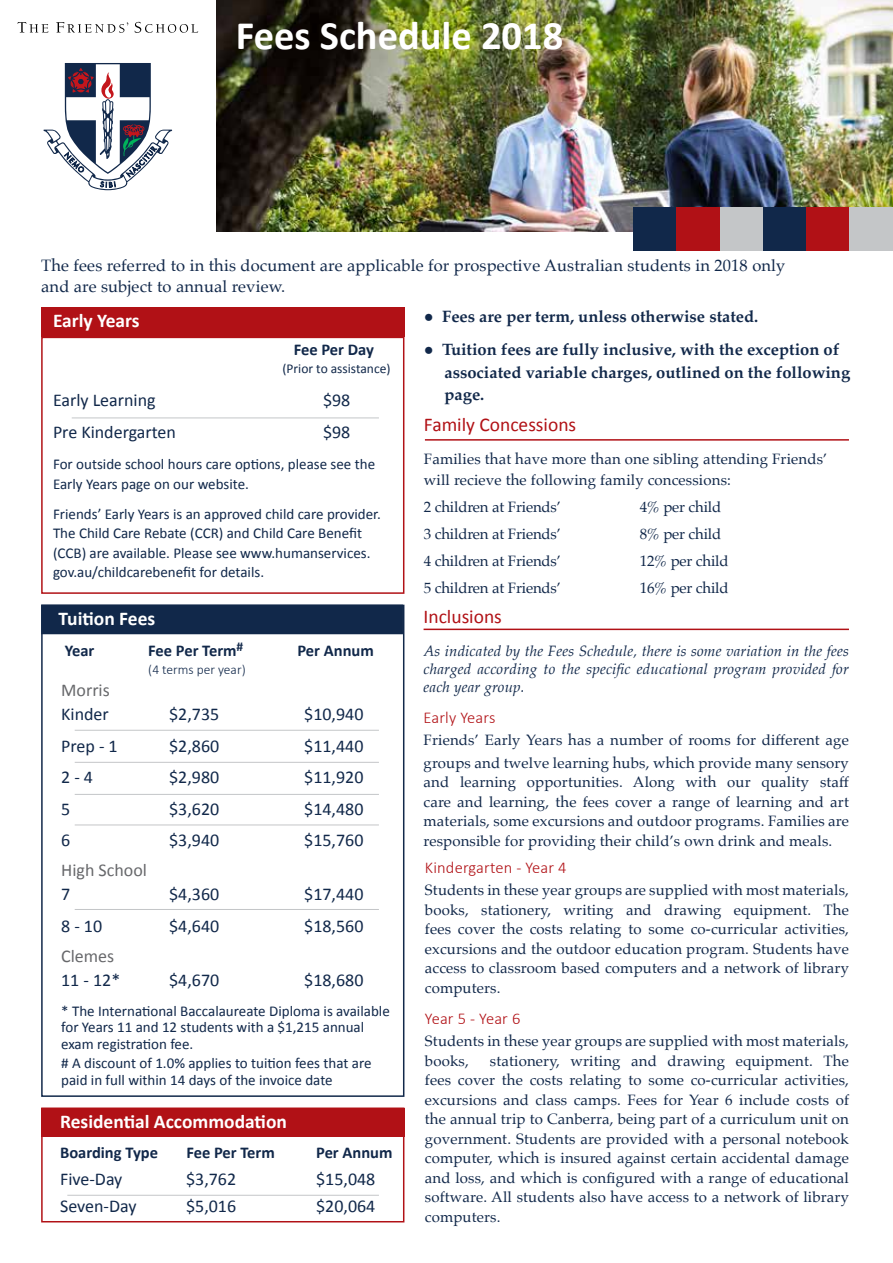
<style>
.page{position:relative;width:893px;height:1263px;background:#fff}
.page>*{position:absolute;margin:0;border:0;box-sizing:border-box;transform-origin:0 0}
.t1{font:700 40.5px "Calibri";color:#fff}
.t2{font:700 19.5px "Calibri";color:#fff}
.t3{font:19.5px "Calibri";color:#b11116}
.t4{font:18px "Calibri";color:#11284a}
.t5{font:18px "Calibri";color:#67686b}
.t6{font:700 16.5px/22.5px "Palatino";color:#11284a}
.t7{font:16.5px/21px "Palatino";letter-spacing:.01em;color:#11284a}
.t8{font:700 16.5px "Calibri";color:#11284a}
.t9{font:300 16.5px "Calibri";letter-spacing:.01em;color:#b11116}
.t10{font:15px/19.5px "Palatino";letter-spacing:.01em;color:#11284a}
.t11{font:15px/19.5px "Calibri";color:#11284a}
.t12{font:italic 15px/18px "Palatino";letter-spacing:.01em;color:#11284a;text-align:justify}
.t13{font:15px "Palatino";letter-spacing:-.01em;color:#11284a}
.t14{font:13.5px "Calibri";color:#11284a}
.t15{font:300 13.5px "Calibri";color:#11284a}
</style>
<div class="page">
<div style="left:41px;top:605px;width:363px;height:492px;border:2px solid #11284a"></div>
<div style="left:41px;top:1107px;width:363px;height:115px;border:2px solid #b11116"></div>
<hr style="left:75px;top:730px;width:304px;height:1px;background:#c4c6c8">
<hr style="left:75px;top:762px;width:304px;height:1px;background:#c4c6c8">
<hr style="left:75px;top:794px;width:304px;height:1px;background:#c4c6c8">
<hr style="left:75px;top:825px;width:304px;height:1px;background:#c4c6c8">
<hr style="left:75px;top:909px;width:304px;height:1px;background:#c4c6c8">
<div style="left:41px;top:307px;width:363px;height:30px;background:#b11116"></div>
<div style="left:41px;top:337px;width:363px;height:257px;border:2px solid #b11116"></div>
<img style="left:216px;top:0;width:677px;height:232px">
<div style="left:634px;top:207px;width:43px;height:43px;background:#11284a"></div>
<div style="left:677px;top:207px;width:43px;height:43px;background:#b11116"></div>
<div style="left:720px;top:207px;width:43px;height:43px;background:#c4c6c8"></div>
<div style="left:763px;top:207px;width:44px;height:43px;background:#11284a"></div>
<div style="left:806px;top:207px;width:44px;height:43px;background:#b11116"></div>
<div style="left:850px;top:207px;width:43px;height:43px;background:#c4c6c8"></div>
<svg style="left:43px;top:63px;width:129px;height:127px"></svg>
<svg style="left:135px;top:22px;width:63px;height:11px"></svg>
<svg style="left:56px;top:22px;width:72px;height:11px"></svg>
<svg style="left:17px;top:22px;width:31px;height:10px"></svg>
<hr style="left:425px;top:439px;width:424px;height:2px;background:#b11116">
<div style="left:41px;top:1108px;width:363px;height:28px;background:#b11116"></div>
<hr style="left:67px;top:1195px;width:312px;height:1px;background:#c4c6c8">
<div style="left:41px;top:605px;width:362px;height:29px;background:#11284a"></div>
<hr style="left:72px;top:418px;width:307px;height:1px;background:#c4c6c8">
<hr style="left:424px;top:629px;width:425px;height:1px;background:#b11116">
<h1 class="t1" style="left:236px;top:10px;width:329px">Fees Schedule 2018</h1>
<p class="t7" style="left:41px;top:255px;width:746px">The fees referred to in this document are applicable for prospective Australian students in 2018 only and are subject to annual review.</p>
<p class="t6" style="left:424px;top:305px;width:336px">● Fees are per term, unless otherwise stated.</p>
<p class="t6" style="left:445px;top:338px;width:407px;text-indent:-21px">● Tuition fees are fully inclusive, with the exception of associated variable charges, outlined on the following page.</p>
<h2 class="t2" style="left:53px;top:308px;width:88px">Early Years</h2>
<p class="t8" style="left:294px;top:339px;width:82px">Fee Per Day</p>
<p class="t14" style="left:283px;top:360px;width:109px">(Prior to assistance)</p>
<p class="t4" style="left:53px;top:389px;width:104px">Early Learning</p>
<p class="t4" style="left:323px;top:389px;width:29px">$98</p>
<p class="t4" style="left:53px;top:421px;width:125px">Pre Kindergarten</p>
<p class="t4" style="left:323px;top:421px;width:29px">$98</p>
<p class="t11" style="left:53px;top:455px;width:324px">For outside school hours care options, please see the<br>Early Years page on our website.</p>
<p class="t11" style="left:53px;top:504px;width:329px">Friends’ Early Years is an approved child care provider.<br>The Child Care Rebate (CCR) and Child Care Benefit (CCB) are available. Please see www.humanservices. gov.au/childcarebenefit for details.</p>
<h2 class="t3" style="left:424px;top:412px;width:154px">Family Concessions</h2>
<p class="t10" style="left:424px;top:448px;width:405px;line-height:21px">Families that have more than one sibling attending Friends’ will recieve the following family concessions:</p>
<p class="t13" style="left:424px;top:494px;width:139px">2 children at Friends’</p>
<p class="t13" style="left:640px;top:494px;width:83px">4% per child</p>
<p class="t13" style="left:424px;top:521px;width:139px">3 children at Friends’</p>
<p class="t13" style="left:640px;top:521px;width:83px">8% per child</p>
<p class="t13" style="left:424px;top:548px;width:139px">4 children at Friends’</p>
<p class="t13" style="left:640px;top:548px;width:90px">12% per child</p>
<p class="t13" style="left:424px;top:575px;width:139px">5 children at Friends’</p>
<p class="t13" style="left:640px;top:575px;width:90px">16% per child</p>
<h2 class="t2" style="left:59px;top:606px;width:98px">Tuition Fees</h2>
<h2 class="t3" style="left:424px;top:605px;width:80px">Inclusions</h2>
<p class="t8" style="left:65px;top:639px;width:31px">Year</p>
<p class="t8" style="left:148px;top:639px;width:97px">Fee Per Term<sup>#</sup></p>
<p class="t8" style="left:297px;top:639px;width:78px">Per Annum</p>
<p class="t15" style="left:148px;top:661px;width:99px">(4 terms per year)</p>
<p class="t5" style="left:61px;top:679px;width:50px">Morris</p>
<p class="t4" style="left:61px;top:703px;width:49px">Kinder</p>
<p class="t4" style="left:169px;top:703px;width:52px">$2,735</p>
<p class="t4" style="left:304px;top:703px;width:61px">$10,940</p>
<p class="t4" style="left:61px;top:734px;width:58px">Prep - 1</p>
<p class="t4" style="left:169px;top:734px;width:52px">$2,860</p>
<p class="t4" style="left:304px;top:734px;width:61px">$11,440</p>
<p class="t4" style="left:61px;top:766px;width:33px">2-4</p>
<p class="t4" style="left:169px;top:766px;width:52px">$2,980</p>
<p class="t4" style="left:304px;top:766px;width:61px">$11,920</p>
<p class="t4" style="left:61px;top:797px;width:11px">5</p>
<p class="t4" style="left:169px;top:797px;width:52px">$3,620</p>
<p class="t4" style="left:304px;top:797px;width:61px">$14,480</p>
<p class="t4" style="left:61px;top:829px;width:11px">6</p>
<p class="t4" style="left:169px;top:829px;width:52px">$3,940</p>
<p class="t4" style="left:304px;top:829px;width:61px">$15,760</p>
<p class="t5" style="left:61px;top:859px;width:87px">High School</p>
<p class="t4" style="left:61px;top:883px;width:11px">7</p>
<p class="t4" style="left:169px;top:883px;width:52px">$4,360</p>
<p class="t4" style="left:304px;top:883px;width:61px">$17,440</p>
<p class="t4" style="left:61px;top:914px;width:43px">8-10</p>
<p class="t4" style="left:169px;top:914px;width:52px">$4,640</p>
<p class="t4" style="left:304px;top:914px;width:61px">$18,560</p>
<p class="t5" style="left:61px;top:944px;width:55px">Clemes</p>
<p class="t4" style="left:61px;top:968px;width:61px">11 - 12*</p>
<p class="t4" style="left:169px;top:968px;width:52px">$4,670</p>
<p class="t4" style="left:304px;top:968px;width:61px">$18,680</p>
<p class="t11" style="left:61px;top:1002px;width:330px;line-height:16.5px">* The International Baccalaureate Diploma is available for Years 11 and 12 students with a $1,215 annual exam registration fee.</p>
<p class="t11" style="left:61px;top:1055px;width:312px;line-height:16.5px"># A discount of 1.0% applies to tuition fees that are paid in full within 14 days of the invoice date</p>
<h2 class="t2" style="left:60px;top:1109px;width:228px">Residential Accommodation</h2>
<p class="t8" style="left:60px;top:1142px;width:99px">Boarding Type</p>
<p class="t8" style="left:186px;top:1142px;width:90px">Fee Per Term</p>
<p class="t8" style="left:316px;top:1142px;width:78px">Per Annum</p>
<p class="t4" style="left:60px;top:1167px;width:64px">Five-Day</p>
<p class="t4" style="left:186px;top:1167px;width:52px">$3,762</p>
<p class="t4" style="left:316px;top:1167px;width:61px">$15,048</p>
<p class="t4" style="left:60px;top:1194px;width:78px">Seven-Day</p>
<p class="t4" style="left:186px;top:1194px;width:52px">$5,016</p>
<p class="t4" style="left:316px;top:1194px;width:61px">$20,064</p>
<p class="t12" style="left:424px;top:642px;width:427px">As indicated by the Fees Schedule, there is some variation in the fees charged according to the specific educational program provided for each year group.</p>
<p class="t9" style="left:424px;top:707px;width:73px">Early Years</p>
<p class="t10" style="left:424px;top:729px;width:427px;line-height:22.5px">Friends’ Early Years has a number of rooms for different age groups and twelve learning hubs, which provide many sensory</p>
<p class="t10" style="left:424px;top:772px;width:427px;text-align:justify">and learning opportunities. Along with our quality staff care and learning, the fees cover a range of learning and art materials, some excursions and outdoor programs. Families are responsible for providing their child’s own drink and meals.</p>
<p class="t9" style="left:425px;top:857px;width:143px">Kindergarten - Year 4</p>
<p class="t10" style="left:425px;top:880px;width:426px;text-align:justify">Students in these year groups are supplied with most materials, books, stationery, writing and drawing equipment. The fees cover the costs relating to some co-curricular activities, excursions and the outdoor education program. Students have access to classroom based computers and a network of library computers.</p>
<p class="t9" style="left:425px;top:1008px;width:97px">Year 5 - Year 6</p>
<p class="t10" style="left:425px;top:1031px;width:426px">Students in these year groups are supplied with most materials, books,</p>
<p class="t10" style="left:425px;top:1051px;width:426px;text-align:justify;text-indent:65px">stationery, writing and drawing equipment. The fees cover the costs relating to some co-curricular activities, excursions and class camps. Fees for Year 6 include costs of the annual trip to Canberra, being part of a curriculum unit on government. Students are provided with a personal notebook computer, which is insured against certain accidental damage and loss, and which is configured with a range of educational software. All students also have access to a network of library computers.</p>
</div>
